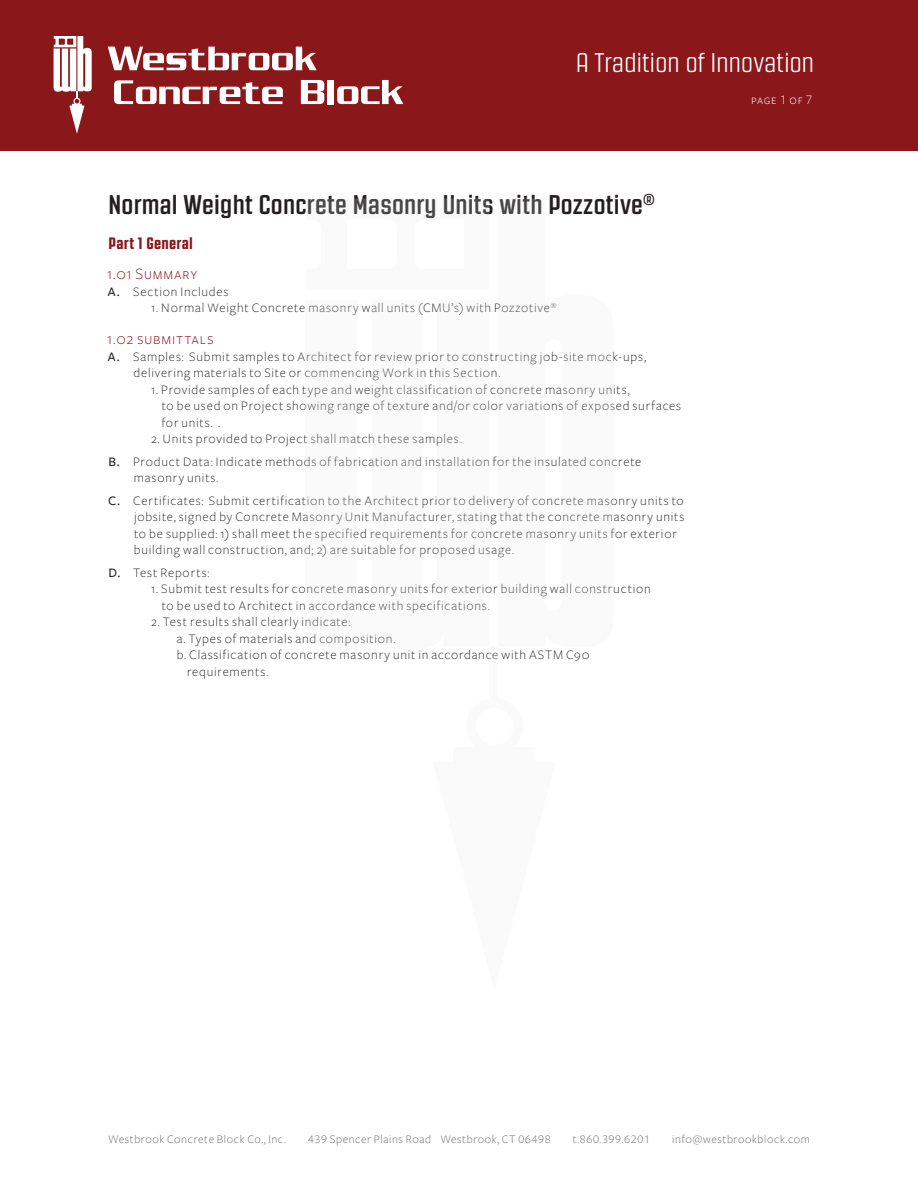
<style>
.page{position:relative;width:918px;height:1188px;background:#fff}
.page>*{position:absolute;margin:0;border:0;box-sizing:border-box;transform-origin:0 0}
.t1{font:700 27px "Revolution Gothic";letter-spacing:.01em;color:#231f20}
.t2{font:300 27px "Revolution Gothic";letter-spacing:.01em;color:#fff}
.Sub_Head{font:16.5px "Freight Sans Light SC";letter-spacing:.055em;color:#8a171a}
.Headers{font:800 16.5px "Revolution Gothic";letter-spacing:.015em;color:#8a171a}
.MSDS_Body{font:300 13.5px/16.5px "Freight Sans";letter-spacing:.06em;color:#231f20}
.t3{font:13.5px "Freight Sans Light SC";letter-spacing:.05em;color:#fff}
.t4{font:300 12px "Freight Sans";letter-spacing:.05em;color:#636366}
.t5{font:12px "Freight Sans Light SC";letter-spacing:.05em;color:#636366}
.s1{font-family:"Freight Sans";font-weight:300}
.s2{font-weight:500}
.s3{font-family:"Freight Sans Light SC";font-weight:400}
</style>
<div class="page">
<div style="left:0;top:0;width:918px;height:150px;background:#8a171a"></div>
<svg style="left:108px;top:47px;width:209px;height:23px"></svg>
<svg style="left:114px;top:80px;width:169px;height:24px"></svg>
<svg style="left:301px;top:80px;width:23px;height:24px"></svg>
<div style="left:328px;top:80px;width:6px;height:24px;background:#fff"></div>
<svg style="left:337px;top:80px;width:66px;height:24px"></svg>
<svg style="left:54px;top:36px;width:38px;height:98px"></svg>
<div style="left:489px;top:646px;width:9px;height:57px;background:#fafafa"></div>
<h1 class="t2" style="left:576px;top:48px;width:240px">A Tradition of Innovation</h1>
<p class="t3" style="left:751px;top:92px;width:63px">page 1 of 7</p>
<p class="t1" style="left:108px;top:190px;width:548px">Normal Weight Concrete Masonry Units with Pozzotive<sup>®</sup></p>
<p class="Headers" style="left:109px;top:234px;width:86px">Part 1 General</p>
<p class="Sub_Head" style="left:107px;top:265px;width:92px"><span class="s1">1.01</span> Summary</p>
<p class="MSDS_Body" style="left:108px;top:283px;width:122px"><span class="s2">A.</span> Section Includes</p>
<p class="MSDS_Body" style="left:151px;top:300px;width:407px">1. Normal Weight Concrete masonry wall units (CMU’s) with Pozzotive<sup>®</sup></p>
<p class="Sub_Head" style="left:107px;top:330px;width:108px"><span class="s1">1.02</span> submittals</p>
<p class="MSDS_Body" style="left:134px;top:348px;width:514px;text-indent:-26px"><span class="s2">A.</span> Samples: Submit samples to Architect for review prior to constructing job-site mock-ups, delivering materials to Site or commencing Work in this Section.</p>
<p class="MSDS_Body" style="left:162px;top:381px;width:521px;text-indent:-11px">1. Provide samples of each type and weight classification of concrete masonry units,<br>to be used on Project showing range of texture and/or color variations of exposed surfaces for units. .</p>
<p class="MSDS_Body" style="left:151px;top:431px;width:312px">2. Units provided to Project shall match these samples.</p>
<p class="MSDS_Body" style="left:134px;top:453px;width:509px;text-indent:-25px"><span class="s2">B.</span> Product Data: Indicate methods of fabrication and installation for the insulated concrete masonry units.</p>
<p class="MSDS_Body" style="left:134px;top:492px;width:552px;text-indent:-26px"><span class="s2">C.</span> Certificates: Submit certification to the Architect prior to delivery of concrete masonry units to jobsite, signed by Concrete Masonry Unit Manufacturer, stating that the concrete masonry units to be supplied: 1) shall meet the specified requirements for concrete masonry units for exterior building wall construction, and; 2) are suitable for proposed usage.</p>
<p class="MSDS_Body" style="left:108px;top:564px;width:103px"><span class="s2">D.</span> Test Reports:</p>
<p class="MSDS_Body" style="left:162px;top:581px;width:491px;text-indent:-11px">1. Submit test results for concrete masonry units for exterior building wall construction to be used to Architect in accordance with specifications.</p>
<p class="MSDS_Body" style="left:151px;top:614px;width:201px">2. Test results shall clearly indicate:</p>
<p class="MSDS_Body" style="left:177px;top:630px;width:220px">a. Types of materials and composition.</p>
<p class="MSDS_Body" style="left:177px;top:647px;width:414px">b. Classification of concrete masonry unit in accordance with ASTM C90</p>
<p class="MSDS_Body" style="left:187px;top:663px;width:83px">requirements.</p>
<p class="t4" style="left:108px;top:1133px;width:179px">Westbrook Concrete Block Co., Inc.</p>
<p class="t4" style="left:308px;top:1133px;width:244px"><span class="s3">439</span> Spencer Plains Road Westbrook, CT <span class="s3">06498</span></p>
<p class="t5" style="left:573px;top:1133px;width:79px"><span class="s1">t.</span>860.399.6201</p>
<p class="t4" style="left:672px;top:1133px;width:139px">info@westbrookblock.com</p>
</div>
